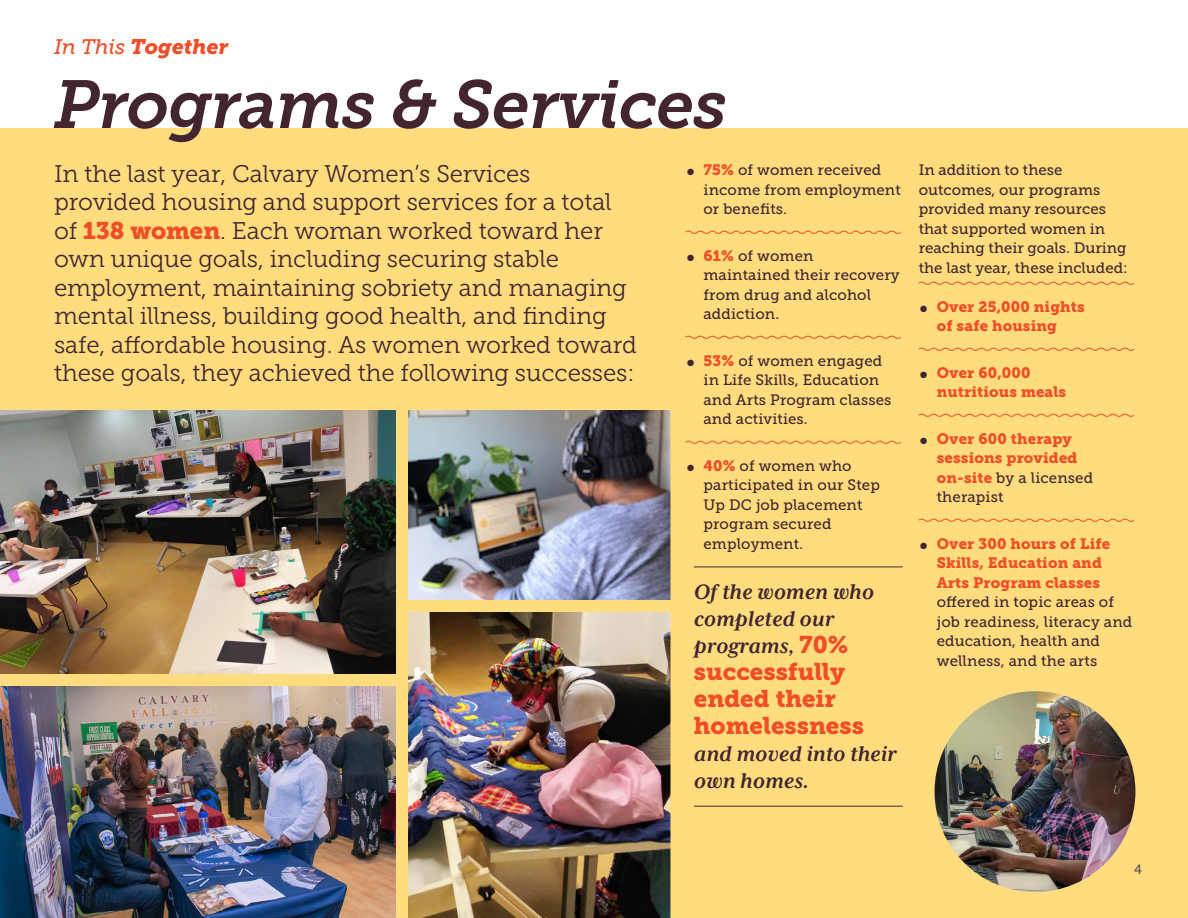
<style>
.page{position:relative;width:1188px;height:918px;background:#fff}
.page>*{position:absolute;margin:0;border:0;box-sizing:border-box;transform-origin:0 0}
.t1{font:italic 67.5px "Museo Slab 700";letter-spacing:-.01em;color:#422530}
.t2{font:24px/28.5px "Museo Slab 300";letter-spacing:-.005em;color:#422530}
.t3{font:italic 700 24px/27px "Mrs Eaves XL Serif OT";color:#422530}
.t4{font:24px/27px "Museo Slab 900";color:#f04e27}
.t5{font:italic 21px "Museo Slab 900";color:#f04e27}
.t6{font:15px/19.5px "Museo Slab 500";letter-spacing:.01em;color:#422530}
.t7{font:15px/19.5px "Museo Slab 900";letter-spacing:.01em;color:#f04e27}
.t8{font:13.5px "Museo Cyrl 500";color:#6a5258}
.s1{font-family:"Museo Slab 500"}
.s2{font-family:"Museo Slab 900";color:#f04e27}
.s3{font-family:"Museo Slab 900";font-weight:400;font-style:normal;color:#f04e27}
.s4{color:#422530}
</style>
<div class="page">
<div style="left:0;top:128px;width:1188px;height:790px;background:#ffdd7e"></div>
<img style="left:405px;top:609px;width:275px;height:309px">
<img style="left:405px;top:401px;width:275px;height:208px">
<img style="left:0;top:401px;width:405px;height:276px">
<img style="left:0;top:677px;width:405px;height:241px">
<img style="left:935px;top:691px;width:200px;height:201px;border-radius:100px">
<svg style="left:684px;top:230px;width:218px;height:5px"></svg>
<svg style="left:684px;top:335px;width:218px;height:5px"></svg>
<svg style="left:684px;top:440px;width:218px;height:5px"></svg>
<svg style="left:918px;top:281px;width:217px;height:5px"></svg>
<svg style="left:918px;top:347px;width:217px;height:5px"></svg>
<svg style="left:918px;top:413px;width:217px;height:5px"></svg>
<svg style="left:918px;top:518px;width:217px;height:5px"></svg>
<hr style="left:694px;top:567px;width:209px;height:1px;background:#422530">
<hr style="left:694px;top:806px;width:209px;height:1px;background:#422530">
<h3 class="t5" style="left:54px;top:35px;width:176px"><span class="s1">In This</span> Together</h3>
<h1 class="t1" style="left:54px;top:67px;width:675px">Programs &amp; Services</h1>
<p class="t2" style="left:54px;top:160px;width:584px">In the last year, Calvary Women’s Services provided housing and support services for a total of <span class="s2">138 women</span>. Each woman worked toward her own unique goals, including securing stable employment, maintaining sobriety and managing mental illness, building good health, and finding safe, affordable housing. As women worked toward these goals, they achieved the following successes:</p>
<p class="t6" style="left:704px;top:160px;width:199px;text-indent:-16px">● <span class="s2">75%</span> of women received income from employment or benefits.</p>
<p class="t6" style="left:704px;top:246px;width:198px;text-indent:-16px">● <span class="s2">61%</span> of women maintained their recovery from drug and alcohol addiction.</p>
<p class="t6" style="left:704px;top:351px;width:190px;text-indent:-16px">● <span class="s2">53%</span> of women engaged in Life Skills, Education and Arts Program classes and activities.</p>
<p class="t6" style="left:704px;top:456px;width:178px;text-indent:-16px">● <span class="s2">40%</span> of women who participated in our Step<br>Up DC job placement program secured employment.</p>
<h2 class="t3" style="left:694px;top:578px;width:182px">Of the women who completed our programs, <span class="s3">70%</span></h2>
<h2 class="t4" style="left:694px;top:658px;width:172px">successfully ended their homelessness</h2>
<h2 class="t3" style="left:694px;top:740px;width:204px">and moved into their own homes.</h2>
<p class="t6" style="left:919px;top:160px;width:210px">In addition to these outcomes, our programs provided many resources that supported women in reaching their goals. During the last year, these included:</p>
<p class="t7" style="left:937px;top:297px;width:149px;text-indent:-16px"><span class="s4">●</span> Over 25,000 nights of safe housing</p>
<p class="t7" style="left:937px;top:363px;width:131px;text-indent:-16px"><span class="s4">●</span> Over 60,000 nutritious meals</p>
<p class="t7" style="left:937px;top:429px;width:142px;text-indent:-16px"><span class="s4">●</span> Over 600 therapy sessions provided</p>
<p class="t6" style="left:937px;top:468px;width:158px"><span class="s2">on-site</span> by a licensed therapist</p>
<p class="t7" style="left:920px;top:534px;width:192px;text-align:center"><span class="s4">●</span> Over 300 hours of Life<br>Skills, Education and<br>Arts Program classes</p>
<p class="t6" style="left:937px;top:592px;width:197px">offered in topic areas of job readiness, literacy and education, health and wellness, and the arts</p>
<p class="t8" style="left:1134px;top:862px;width:9px">4</p>
</div>
